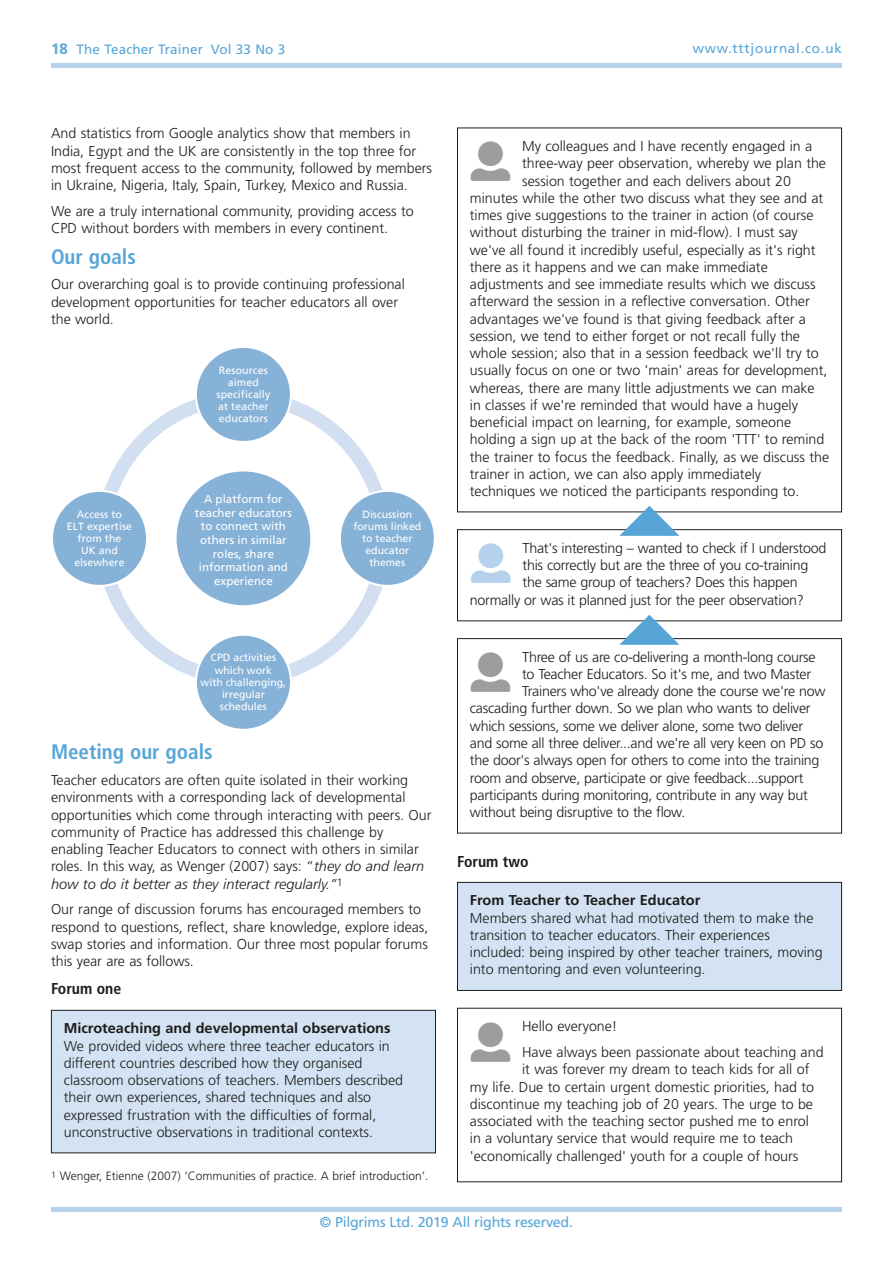
<style>
.page{position:relative;width:893px;height:1263px;background:#fff}
.page>*{position:absolute;margin:0;border:0;box-sizing:border-box;transform-origin:0 0}
.t1{font:700 condensed 21px "Frutiger";color:#57a5d7}
.t2{font:700 condensed 15.75px "Frutiger";color:#1d1d1b}
.t3{font:300 14.25px/17.2px "Frutiger";color:#1d1d1b}
.t4{font:300 14.25px "Frutiger";letter-spacing:-.02em;color:#1d1d1b}
.t5{font:700 14.25px "Frutiger";color:#1d1d1b}
.t6{font:14.25px "Frutiger";letter-spacing:-.02em;color:#57a5d7}
.t7{font:13.5px "Frutiger";letter-spacing:.01em;color:#57a5d7}
.t8{font:13.5px "Frutiger";letter-spacing:.055em;color:#57a5d7}
.t9{font:300 12px "Frutiger";color:#1d1d1b}
.t10{font:11.55px/13.5px "Frutiger";letter-spacing:.005em;color:#fff;text-align:center}
.t11{font:10.5px/12px "Frutiger";color:#fff;text-align:center}
.s1{font-weight:700;font-size:15px}
.s2{font-style:italic}
</style>
<div class="page">
<hr style="left:51px;top:64px;width:791px;height:4px;background:#b5d1ec">
<hr style="left:51px;top:1208px;width:791px;height:4px;background:#b5d1ec">
<svg style="left:104px;top:399px;width:279px;height:279px"></svg>
<div style="left:176px;top:470px;width:135px;height:136px;background:#87b2d8;border-radius:50%"></div>
<div style="left:196px;top:347px;width:95px;height:95px;background:#87b2d8;border-radius:50%"></div>
<div style="left:195px;top:346px;width:97px;height:97px;border:2px solid #fff;border-radius:50%"></div>
<div style="left:340px;top:491px;width:95px;height:95px;background:#87b2d8;border-radius:50%"></div>
<div style="left:339px;top:490px;width:97px;height:97px;border:2px solid #fff;border-radius:50%"></div>
<div style="left:196px;top:635px;width:95px;height:95px;background:#87b2d8;border-radius:50%"></div>
<div style="left:195px;top:634px;width:97px;height:97px;border:2px solid #fff;border-radius:50%"></div>
<div style="left:52px;top:491px;width:95px;height:95px;background:#87b2d8;border-radius:50%"></div>
<div style="left:51px;top:490px;width:97px;height:97px;border:2px solid #fff;border-radius:50%"></div>
<div style="left:457px;top:529px;width:385px;height:92px;border:1px solid #1d1d1b"></div>
<svg style="left:619px;top:506px;width:60px;height:30px"></svg>
<div style="left:457px;top:638px;width:385px;height:195px;border:1px solid #1d1d1b"></div>
<svg style="left:619px;top:615px;width:60px;height:30px"></svg>
<div style="left:51px;top:1010px;width:384px;height:143px;background:#d4e3f4"></div>
<div style="left:51px;top:1010px;width:385px;height:143px;border:1px solid #1d1d1b"></div>
<div style="left:457px;top:1008px;width:385px;height:174px;border:1px solid #1d1d1b"></div>
<div style="left:457px;top:882px;width:385px;height:108px;background:#d4e3f4"></div>
<div style="left:457px;top:882px;width:385px;height:109px;border:1px solid #1d1d1b"></div>
<p class="t7" style="left:51px;top:44px;width:236px"><span class="s1">18</span> The Teacher Trainer Vol 33 No 3</p>
<p class="t8" style="left:693px;top:43px;width:150px">www.tttjournal.co.uk</p>
<p class="t3" style="left:51px;top:126px;width:383px">And statistics from Google analytics show that members in India, Egypt and the UK are consistently in the top three for most frequent access to the community, followed by members in Ukraine, Nigeria, Italy, Spain, Turkey, Mexico and Russia.</p>
<p class="t3" style="left:51px;top:203px;width:364px">We are a truly international community, providing access to<br>CPD without borders with members in every continent.</p>
<h1 class="t1" style="left:51px;top:248px;width:86px">Our goals</h1>
<p class="t3" style="left:51px;top:277px;width:355px">Our overarching goal is to provide continuing professional development opportunities for teacher educators all over the world.</p>
<p class="t11" style="left:67px;top:509px;width:67px">Access to<br>ELT expertise from the<br>UK and elsewhere</p>
<p class="t11" style="left:216px;top:365px;width:55px">Resources aimed specifically at teacher educators</p>
<p class="t10" style="left:195px;top:493px;width:98px">A platform for teacher educators to connect with others in similar roles, share information and experience</p>
<p class="t11" style="left:201px;top:653px;width:87px">CPD activities which work<br>with challenging, irregular schedules</p>
<p class="t11" style="left:353px;top:509px;width:70px">Discussion forums linked to teacher educator themes</p>
<h1 class="t1" style="left:51px;top:743px;width:163px">Meeting our goals</h1>
<p class="t3" style="left:51px;top:773px;width:382px">Teacher educators are often quite isolated in their working environments with a corresponding lack of developmental opportunities which come through interacting with peers. Our community of Practice has addressed this challenge by enabling Teacher Educators to connect with others in similar roles. In this way, as Wenger (2007) says: “<span class="s2">they do and learn how to do it better as they interact regularly.”</span><sup>1</sup></p>
<p class="t3" style="left:51px;top:902px;width:379px">Our range of discussion forums has encouraged members to respond to questions, reflect, share knowledge, explore ideas, swap stories and information. Our three most popular forums this year are as follows.</p>
<p class="t2" style="left:51px;top:982px;width:72px">Forum one</p>
<p class="t5" style="left:64px;top:1023px;width:328px">Microteaching and developmental observations</p>
<p class="t3" style="left:64px;top:1038px;width:341px">We provided videos where three teacher educators in different countries described how they organised classroom observations of teachers. Members described their own experiences, shared techniques and also expressed frustration with the difficulties of formal, unconstructive observations in traditional contexts.</p>
<p class="t9" style="left:51px;top:1171px;width:379px"><sup>1</sup> Wenger, Etienne (2007) ‘Communities of practice. A brief introduction’.</p>
<p class="t3" style="left:522px;top:139px;width:292px">My colleagues and I have recently engaged in a</p>
<p class="t3" style="left:522px;top:156px;width:305px">three-way peer observation, whereby we plan the</p>
<p class="t3" style="left:522px;top:173px;width:270px">session together and each delivers about 20</p>
<p class="t3" style="left:470px;top:190px;width:355px">minutes while the other two discuss what they see and at</p>
<p class="t3" style="left:470px;top:208px;width:345px">times give suggestions to the trainer in action (of course</p>
<p class="t3" style="left:470px;top:225px;width:330px">without disturbing the trainer in mid-flow). I must say</p>
<p class="t3" style="left:470px;top:242px;width:347px">we've all found it incredibly useful, especially as it's right</p>
<p class="t3" style="left:470px;top:259px;width:299px">there as it happens and we can make immediate</p>
<p class="t3" style="left:470px;top:277px;width:347px">adjustments and see immediate results which we discuss</p>
<p class="t3" style="left:470px;top:294px;width:341px">afterward the session in a reflective conversation. Other</p>
<p class="t3" style="left:470px;top:311px;width:338px">advantages we've found is that giving feedback after a</p>
<p class="t3" style="left:470px;top:328px;width:332px">session, we tend to either forget or not recall fully the</p>
<p class="t3" style="left:470px;top:346px;width:350px">whole session; also that in a session feedback we'll try to</p>
<p class="t3" style="left:470px;top:363px;width:359px">usually focus on one or two 'main' areas for development,</p>
<p class="t3" style="left:470px;top:380px;width:346px">whereas, there are many little adjustments we can make</p>
<p class="t3" style="left:470px;top:397px;width:330px">in classes if we're reminded that would have a hugely</p>
<p class="t3" style="left:470px;top:415px;width:323px">beneficial impact on learning, for example, someone</p>
<p class="t3" style="left:470px;top:432px;width:356px">holding a sign up at the back of the room 'TTT' to remind</p>
<p class="t3" style="left:470px;top:449px;width:361px">the trainer to focus the feedback. Finally, as we discuss the</p>
<p class="t3" style="left:470px;top:466px;width:293px">trainer in action, we can also apply immediately</p>
<p class="t3" style="left:470px;top:484px;width:331px">techniques we noticed the participants responding to.</p>
<p class="t4" style="left:522px;top:542px;width:305px">That's interesting – wanted to check if I understood</p>
<p class="t4" style="left:522px;top:559px;width:287px">this correctly but are the three of you co-training</p>
<p class="t4" style="left:522px;top:576px;width:277px">the same group of teachers? Does this happen</p>
<p class="t4" style="left:470px;top:594px;width:335px">normally or was it planned just for the peer observation?</p>
<p class="t4" style="left:522px;top:651px;width:295px">Three of us are co-delivering a month-long course</p>
<p class="t3" style="left:522px;top:666px;width:291px">to Teacher Educators. So it's me, and two Master</p>
<p class="t4" style="left:522px;top:685px;width:305px">Trainers who've already done the course we're now</p>
<p class="t4" style="left:470px;top:703px;width:342px">cascading further down. So we plan who wants to deliver</p>
<p class="t3" style="left:470px;top:718px;width:335px">which sessions, some we deliver alone, some two deliver</p>
<p class="t3" style="left:470px;top:735px;width:355px">and some all three deliver...and we're all very keen on PD so</p>
<p class="t4" style="left:470px;top:754px;width:351px">the door's always open for others to come into the training</p>
<p class="t4" style="left:470px;top:772px;width:335px">room and observe, participate or give feedback...support</p>
<p class="t4" style="left:470px;top:789px;width:339px">participants during monitoring, contribute in any way but</p>
<p class="t4" style="left:470px;top:806px;width:217px">without being disruptive to the flow.</p>
<p class="t2" style="left:457px;top:855px;width:73px">Forum two</p>
<p class="t5" style="left:470px;top:895px;width:232px">From Teacher to Teacher Educator</p>
<p class="t3" style="left:470px;top:910px;width:354px">Members shared what had motivated them to make the transition to teacher educators. Their experiences included: being inspired by other teacher trainers, moving into mentoring and even volunteering.</p>
<p class="t3" style="left:522px;top:1014px;width:303px;line-height:25.8px">Hello everyone!<br>Have always been passionate about teaching and</p>
<p class="t3" style="left:470px;top:1062px;width:346px;text-indent:52px">it was forever my dream to teach kids for all of my life. Due to certain urgent domestic priorities, had to discontinue my teaching job of 20 years. The urge to be associated with the teaching sector pushed me to enrol in a voluntary service that would require me to teach 'economically challenged' youth for a couple of hours</p>
<p class="t6" style="left:320px;top:1216px;width:255px">© Pilgrims Ltd. 2019 All rights reserved.</p>
</div>
